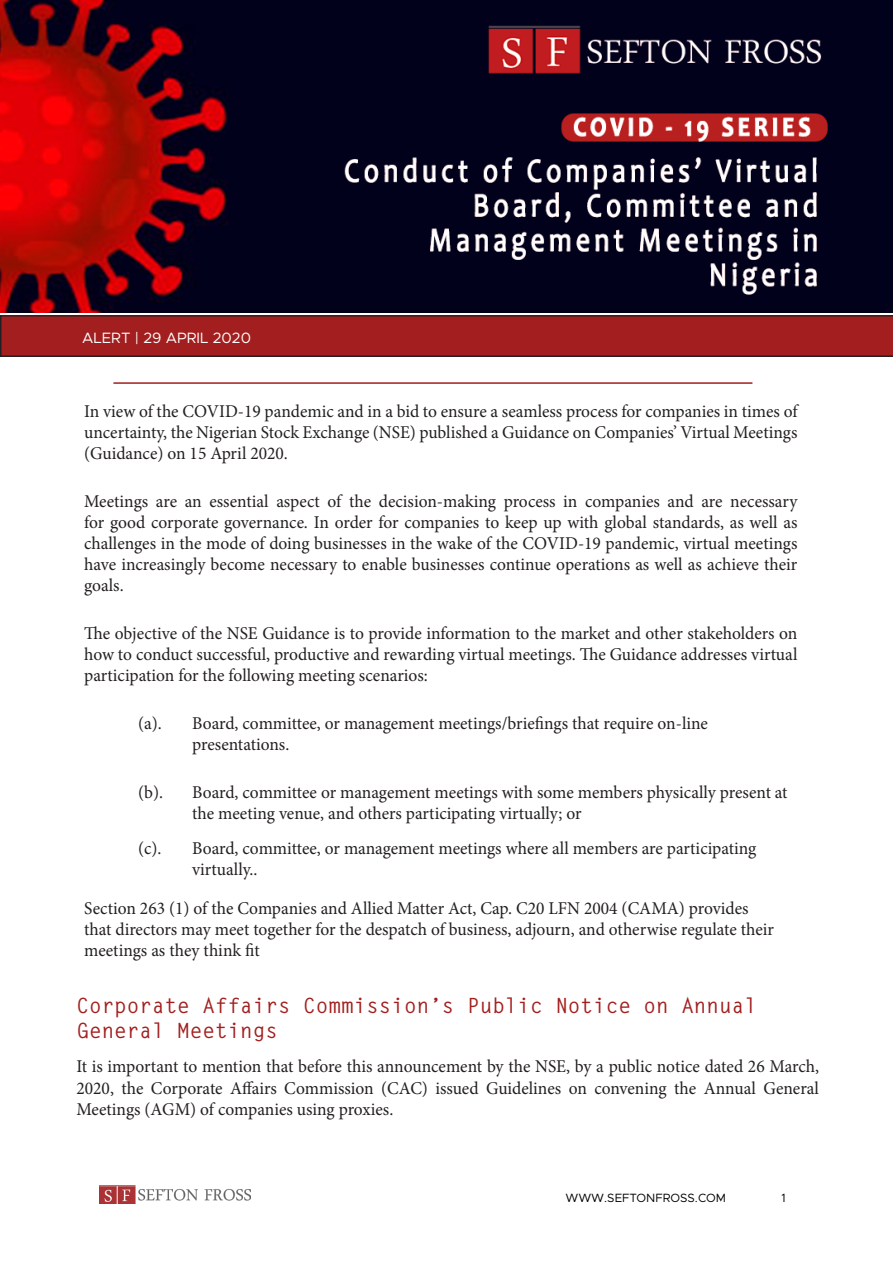
<style>
.page{position:relative;width:893px;height:1263px;background:#fff}
.page>*{position:absolute;margin:0;border:0;box-sizing:border-box;transform-origin:0 0}
.PARA_HEADING{font:700 21px/25.2px "Letter Gothic Std";color:#a31f1f}
.BODY_TECT{font:18px/21px "Minion Pro";color:#231f20;text-align:justify}
.BANNER{font:15px "Metropolis";color:#fff}
.BANNER-2{font:12px "Metropolis";color:#000}
</style>
<div class="page">
<svg style="left:0;top:315px;width:893px;height:42px;background:#991f1f"></svg>
<img style="left:100px;top:1185px;width:150px;height:19px">
<img style="left:0;top:0;width:893px;height:313px">
<hr style="left:113px;top:382px;width:639px;height:2px;background:#a31f1f">
<p class="BANNER" style="left:82px;top:328px;width:170px">ALERT | 29 APRIL 2020</p>
<p class="BODY_TECT" style="left:84px;top:401px;width:715px">In view of the COVID-19 pandemic and in a bid to ensure a seamless process for companies in times of uncertainty, the Nigerian Stock Exchange (NSE) published a Guidance on Companies’ Virtual Meetings (Guidance) on 15 April 2020.</p>
<p class="BODY_TECT" style="left:84px;top:491px;width:715px">Meetings are an essential aspect of the decision-making process in companies and are necessary for good corporate governance. In order for companies to keep up with global standards, as well as challenges in the mode of doing businesses in the wake of the COVID-19 pandemic, virtual meetings have increasingly become necessary to enable businesses continue operations as well as achieve their goals.</p>
<p class="BODY_TECT" style="left:84px;top:623px;width:715px">The objective of the NSE Guidance is to provide information to the market and other stakeholders on how to conduct successful, productive and rewarding virtual meetings. The Guidance addresses virtual participation for the following meeting scenarios:</p>
<p class="BODY_TECT" style="left:138px;top:713px;width:25px">(a).</p>
<p class="BODY_TECT" style="left:192px;top:713px;width:517px">Board, committee, or management meetings/briefings that require on-line presentations.</p>
<p class="BODY_TECT" style="left:138px;top:782px;width:26px">(b).</p>
<p class="BODY_TECT" style="left:192px;top:782px;width:597px">Board, committee or management meetings with some members physically present at the meeting venue, and others participating virtually; or</p>
<p class="BODY_TECT" style="left:138px;top:837px;width:25px">(c).</p>
<p class="BODY_TECT" style="left:192px;top:837px;width:566px">Board, committee, or management meetings where all members are participating virtually..</p>
<p class="BODY_TECT" style="left:84px;top:897px;width:691px;text-align:left">Section 263 (1) of the Companies and Allied Matter Act, Cap. C20 LFN 2004 (CAMA) provides that directors may meet together for the despatch of business, adjourn, and otherwise regulate their meetings as they think fit</p>
<p class="PARA_HEADING" style="left:76px;top:993px;width:682px">Corporate Affairs Commission’s Public Notice on Annual<br>General Meetings</p>
<p class="BODY_TECT" style="left:76px;top:1056px;width:744px;line-height:21.6px">It is important to mention that before this announcement by the NSE, by a public notice dated 26 March, 2020, the Corporate Affairs Commission (CAC) issued Guidelines on convening the Annual General Meetings (AGM) of companies using proxies.</p>
<p class="BANNER-2" style="left:565px;top:1190px;width:162px">WWW.SEFTONFROSS.COM</p>
<p class="BANNER-2" style="left:781px;top:1190px;width:6px">1</p>
</div>
